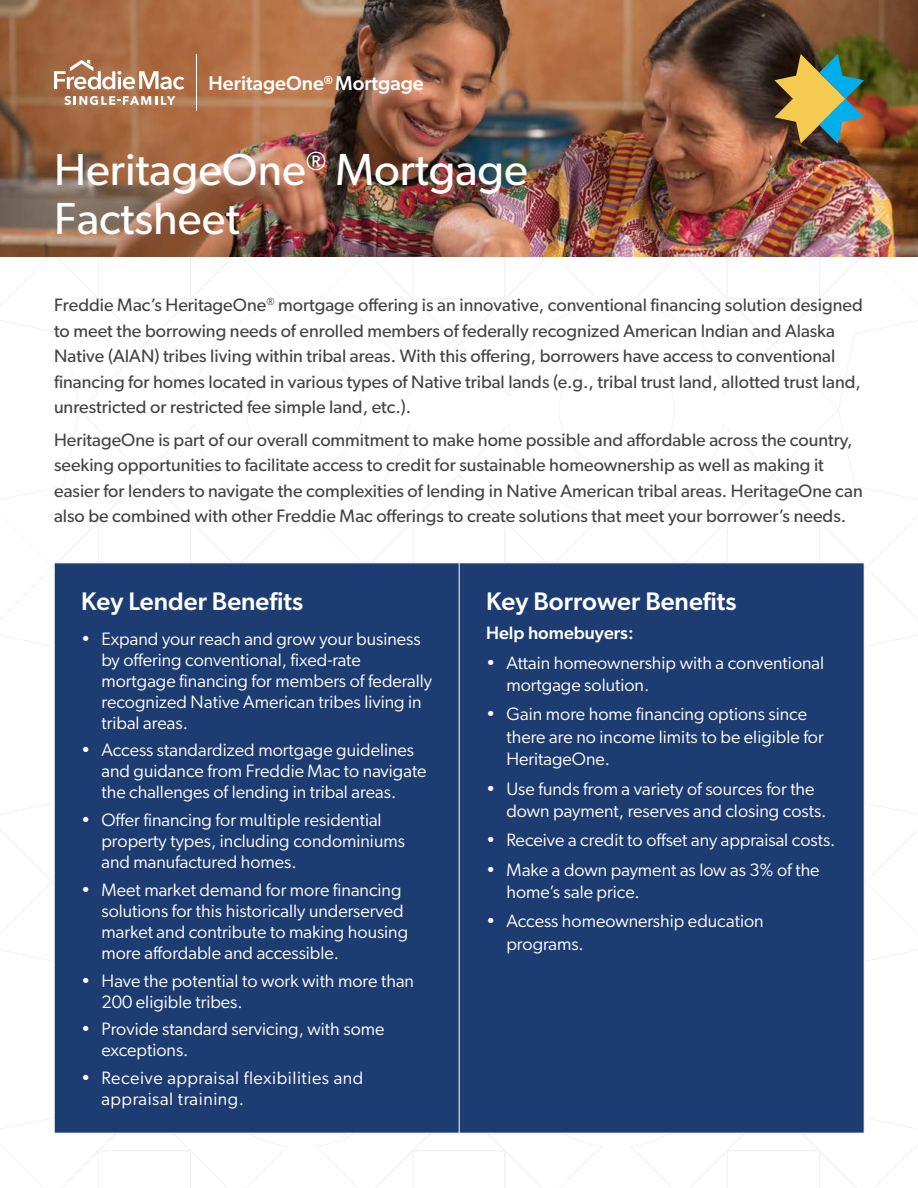
<style>
.page{position:relative;width:918px;height:1188px;background:#fff}
.page>*{position:absolute;margin:0;border:0;box-sizing:border-box;transform-origin:0 0}
.t1{font:45px/48.8px "Gibson";color:#fff}
.t2{font:500 25.5px "Gibson";color:#fff}
.t3{font:500 19.95px "Gibson";color:#fff}
.t4{font:18px/21px "Gibson";color:#fff}
.t5{font:18px/25.5px "Gibson";color:#434343}
.t6{font:18px/21px "Gibson";letter-spacing:.03em;color:#fff}
.t7{font:500 18px "Gibson";color:#fff}
</style>
<div class="page">
<img style="left:0;top:0;width:918px;height:256px">
<svg style="left:774px;top:54px;width:90px;height:90px"></svg>
<svg style="left:54px;top:60px;width:130px;height:29px"></svg>
<svg style="left:64px;top:96px;width:111px;height:9px"></svg>
<hr style="left:196px;top:54px;width:1px;height:57px;background:#fff">
<div style="left:55px;top:564px;width:809px;height:569px;background:#1d3c71"></div>
<hr style="left:459px;top:563px;width:1px;height:570px;background:#fff">
<p class="t3" style="left:209px;top:72px;width:217px">HeritageOne<sup>®</sup> Mortgage</p>
<h1 class="t1" style="left:54px;top:144px;width:476px">HeritageOne<sup>®</sup> Mortgage<br>Factsheet</h1>
<p class="t5" style="left:54px;top:292px;width:810px">Freddie Mac’s HeritageOne<sup>®</sup> mortgage offering is an innovative, conventional financing solution designed to meet the borrowing needs of enrolled members of federally recognized American Indian and Alaska Native (AIAN) tribes living within tribal areas. With this offering, borrowers have access to conventional financing for homes located in various types of Native tribal lands (e.g., tribal trust land, allotted trust land, unrestricted or restricted fee simple land, etc.).</p>
<p class="t5" style="left:54px;top:426px;width:810px">HeritageOne is part of our overall commitment to make home possible and affordable across the country, seeking opportunities to facilitate access to credit for sustainable homeownership as well as making it easier for lenders to navigate the complexities of lending in Native American tribal areas. HeritageOne can also be combined with other Freddie Mac offerings to create solutions that meet your borrower’s needs.</p>
<p class="t2" style="left:81px;top:586px;width:223px">Key Lender Benefits</p>
<p class="t4" style="left:101px;top:628px;width:332px;text-indent:-20px">• Expand your reach and grow your business by offering conventional, fixed-rate mortgage financing for members of federally recognized Native American tribes living in tribal areas.</p>
<p class="t4" style="left:101px;top:740px;width:327px;text-indent:-20px">• Access standardized mortgage guidelines and guidance from Freddie Mac to navigate the challenges of lending in tribal areas.</p>
<p class="t4" style="left:101px;top:809px;width:305px;text-indent:-20px">• Offer financing for multiple residential property types, including condominiums and manufactured homes.</p>
<p class="t4" style="left:101px;top:879px;width:308px;text-indent:-20px">• Meet market demand for more financing solutions for this historically underserved market and contribute to making housing more affordable and accessible.</p>
<p class="t4" style="left:101px;top:970px;width:314px;text-indent:-20px">• Have the potential to work with more than<br>200 eligible tribes.</p>
<p class="t4" style="left:101px;top:1019px;width:285px;text-indent:-20px">• Provide standard servicing, with some exceptions.</p>
<p class="t6" style="left:101px;top:1067px;width:264px;text-indent:-20px">• Receive appraisal flexibilities and appraisal training.</p>
<p class="t2" style="left:486px;top:586px;width:252px">Key Borrower Benefits</p>
<p class="t7" style="left:486px;top:622px;width:149px">Help homebuyers:</p>
<p class="t4" style="left:506px;top:651px;width:319px;line-height:22.5px;text-indent:-20px">• Attain homeownership with a conventional mortgage solution.</p>
<p class="t4" style="left:506px;top:703px;width:319px;line-height:22.5px;text-indent:-20px">• Gain more home financing options since there are no income limits to be eligible for<br>HeritageOne.</p>
<p class="t4" style="left:506px;top:777px;width:322px;line-height:22.5px;text-indent:-20px">• Use funds from a variety of sources for the down payment, reserves and closing costs.</p>
<p class="t4" style="left:486px;top:830px;width:351px">• Receive a credit to offset any appraisal costs.</p>
<p class="t4" style="left:506px;top:858px;width:315px;line-height:22.5px;text-indent:-20px">• Make a down payment as low as 3% of the home’s sale price.</p>
<p class="t4" style="left:506px;top:910px;width:259px;line-height:22.5px;text-indent:-20px">• Access homeownership education programs.</p>
</div>
